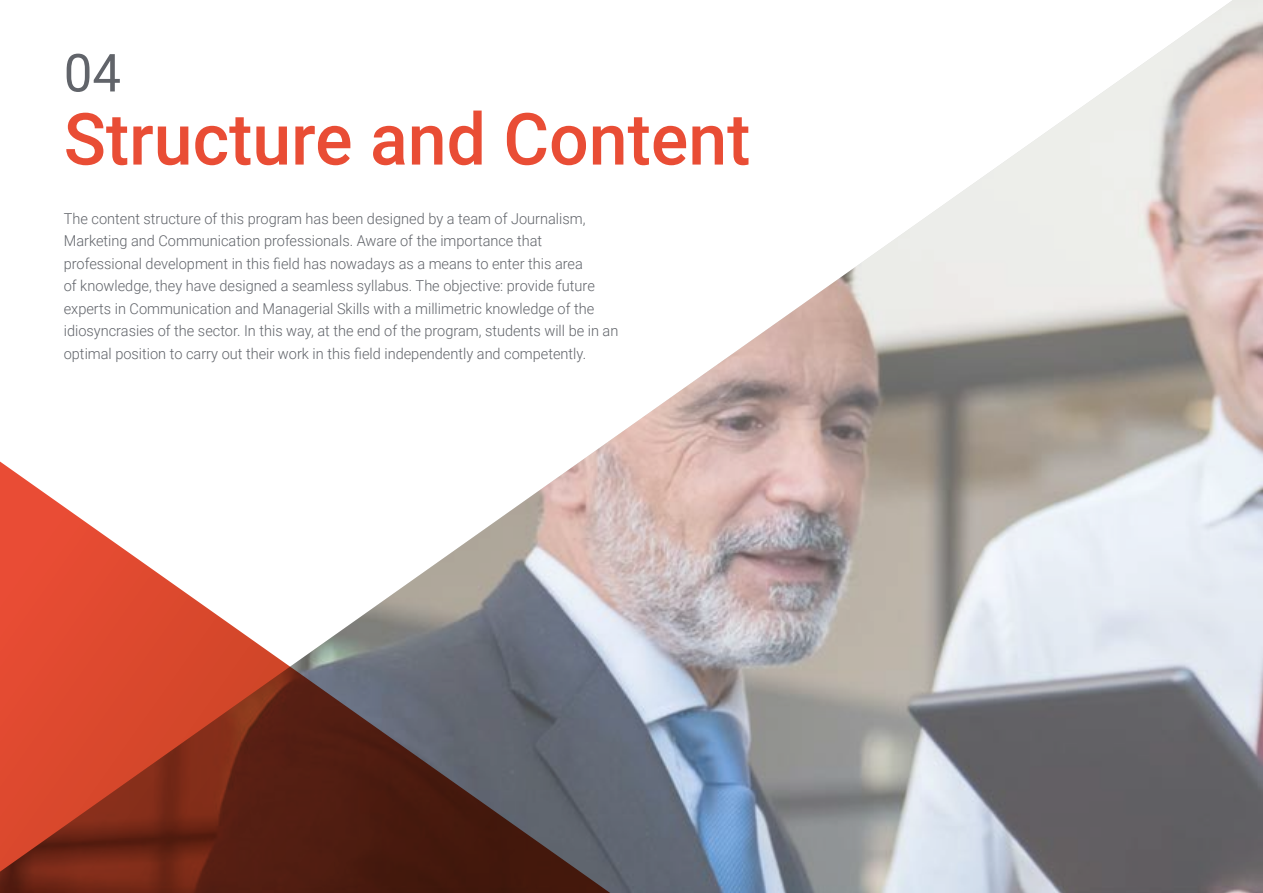
<style>
.page{position:relative;width:1263px;height:893px;background:#fff}
.page>*{position:absolute;margin:0;border:0;box-sizing:border-box;transform-origin:0 0}
.t1{font:500 72px "Roboto";color:#e94d35}
.t2{font:52.5px "Roboto";color:#61646a}
.t3{font:300 15px/22.5px "Roboto";color:#61646a}
</style>
<div class="page">
<img style="left:602px;top:0;width:661px;height:893px">
<svg style="left:0;top:446px;width:640px;height:447px"></svg>
<h2 class="t2" style="left:64px;top:36px;width:59px">04</h2>
<h1 class="t1" style="left:64px;top:89px;width:688px">Structure and Content</h1>
<p class="t3" style="left:64px;top:207px;width:556px">The content structure of this program has been designed by a team of Journalism, Marketing and Communication professionals. Aware of the importance that professional development in this field has nowadays as a means to enter this area<br>of knowledge, they have designed a seamless syllabus. The objective: provide future experts in Communication and Managerial Skills with a millimetric knowledge of the idiosyncrasies of the sector. In this way, at the end of the program, students will be in an optimal position to carry out their work in this field independently and competently.</p>
</div>
